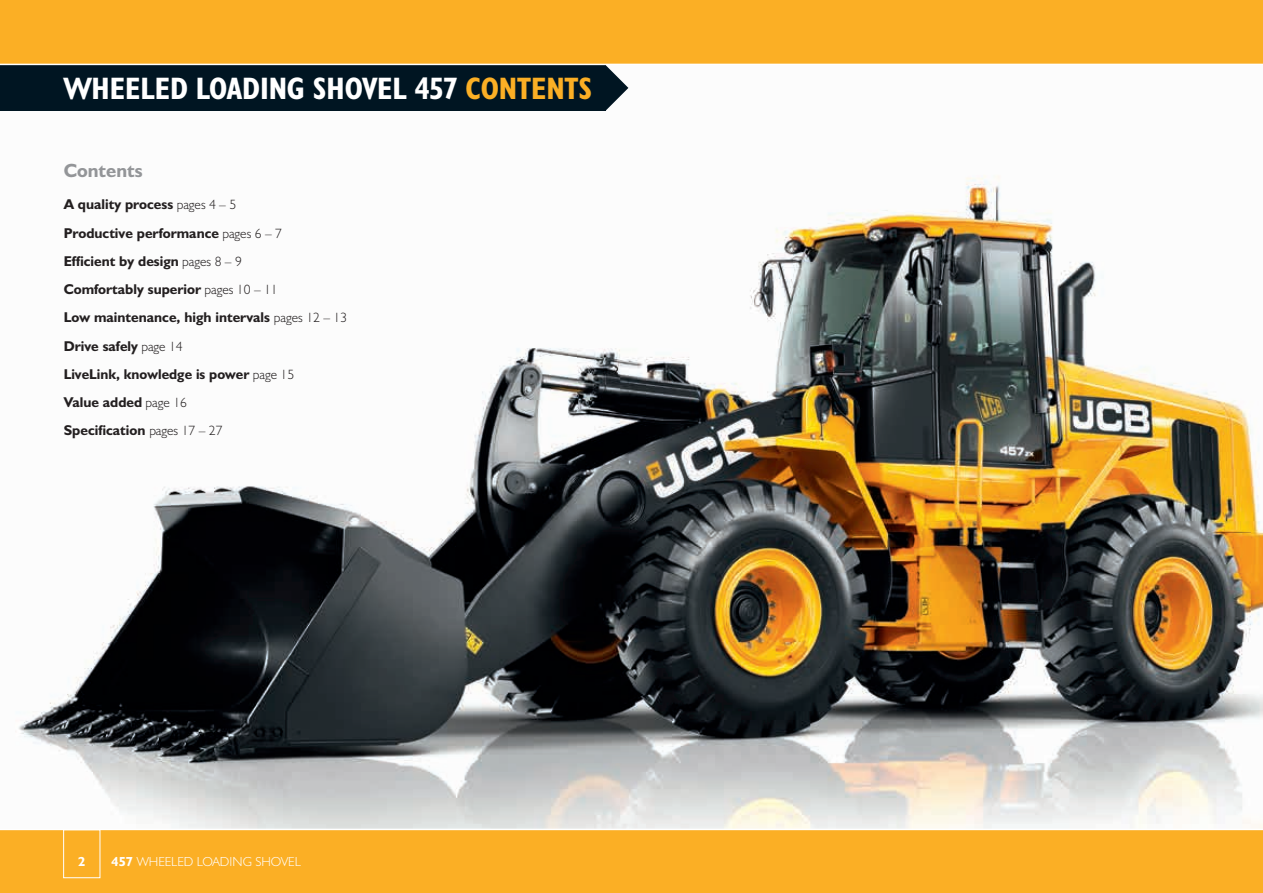
<style>
.page{position:relative;width:1263px;height:893px;background:#fff}
.page>*{position:absolute;margin:0;border:0;box-sizing:border-box;transform-origin:0 0}
.t1{font:31.2px "JCB Bold Condensed";color:#fff}
.t2{font:19.2px "JCB Bold";color:#939598}
.t3{font:14.25px/28.2px "JCB Bold";color:#231f20}
.t4{font:13.2px "JCB Light";color:#fff}
.t5{font:13.2px "JCB Bold";color:#fff}
.s1{color:#fbaf25}
.s2{font-family:"JCB Light";font-size:13.5px}
.s3{font-family:"JCB Bold"}
</style>
<div class="page">
<img style="left:19px;top:87px;width:1244px;height:742px">
<svg style="left:606px;top:65px;width:22px;height:46px"></svg>
<div style="left:0;top:54px;width:606px;height:57px;background:#001522"></div>
<div style="left:0;top:0;width:1263px;height:64px;background:#fbaf25"></div>
<hr style="left:0;top:64px;width:1263px;height:1px;background:#fff">
<div style="left:0;top:829px;width:1263px;height:64px;background:#fbaf25"></div>
<hr style="left:0;top:829px;width:1263px;height:1px;background:#fff">
<div style="left:63px;top:829px;width:37px;height:49px;border:1px solid #fff"></div>
<img style="left:738px;top:188px;width:258px;height:215px">
<h1 class="t1" style="left:64px;top:69px;width:527px">WHEELED LOADING SHOVEL 457 <span class="s1">CONTENTS</span></h1>
<h2 class="t2" style="left:64px;top:158px;width:80px">Contents</h2>
<p class="t3" style="left:64px;top:190px;width:285px">A quality process <span class="s2">pages 4 – 5<br></span>Productive performance <span class="s2">pages 6 – 7<br></span>Efficient by design <span class="s2">pages 8 – 9<br></span>Comfortably superior <span class="s2">pages 10 – 11<br></span>Low maintenance, high intervals <span class="s2">pages 12 – 13<br></span>Drive safely <span class="s2">page 14<br></span>LiveLink, knowledge is power <span class="s2">page 15<br></span>Value added <span class="s2">page 16<br></span>Specification <span class="s2">pages 17 – 27</span></p>
<p class="t5" style="left:78px;top:853px;width:9px">2</p>
<p class="t4" style="left:112px;top:853px;width:191px"><span class="s3">457</span> WHEELED LOADING SHOVEL</p>
</div>
